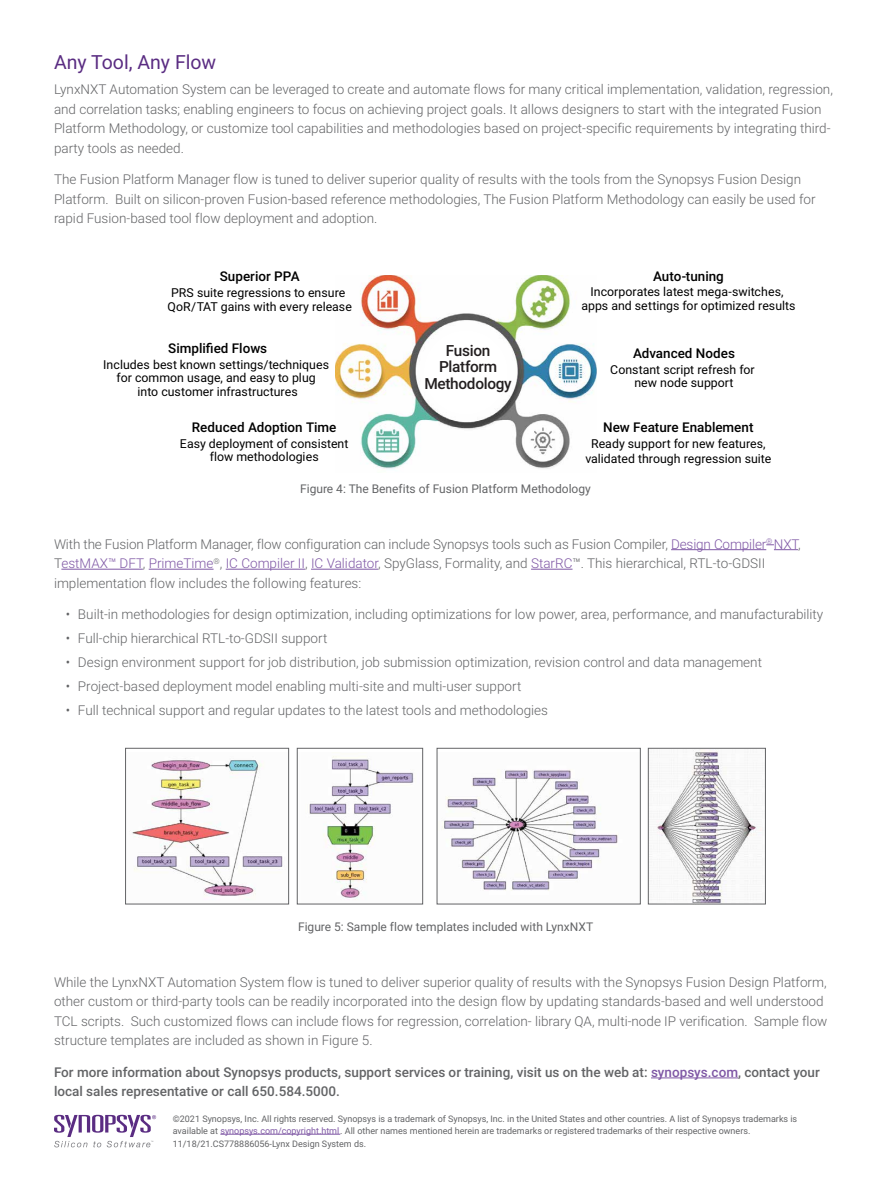
<style>
.page{position:relative;width:891px;height:1188px;background:#fff}
.page>*{position:absolute;margin:0;border:0;box-sizing:border-box;transform-origin:0 0}
.HEADING_1{font:19.5px "Roboto";color:#5a2c82}
.t1{font:500 15.45px/16.4px "Roboto";letter-spacing:-.02em;color:#231f20;text-align:center}
.BODY_COPY{font:300 13.5px/19.5px "Roboto";color:#636466}
.BODY_COPY-2{font:500 13.5px/19.5px "Roboto";color:#636466}
.t2{font:500 13.5px "Roboto";color:#000}
.t3{font:12.3px/13.5px "Roboto";color:#000;text-align:center}
.FIGURE_CAPTION{font:12px "Roboto";color:#636466}
.t4{font:9px/12px "Roboto";color:#636466}
.s1{color:#7f58a5}
</style>
<div class="page">
<svg style="left:54px;top:1115px;width:102px;height:32px"></svg>
<hr style="left:220px;top:1134px;width:120px;height:1px;background:#7f58a5">
<hr style="left:671px;top:549px;width:95px;height:1px;background:#7f58a5">
<svg style="left:766px;top:545px;width:32px;height:5px"></svg>
<hr style="left:61px;top:569px;width:82px;height:1px;background:#7f58a5">
<hr style="left:149px;top:569px;width:65px;height:1px;background:#7f58a5">
<hr style="left:226px;top:569px;width:79px;height:1px;background:#7f58a5">
<hr style="left:311px;top:569px;width:67px;height:1px;background:#7f58a5">
<hr style="left:531px;top:569px;width:42px;height:1px;background:#7f58a5">
<hr style="left:651px;top:1078px;width:87px;height:1px;background:#7f58a5">
<img style="left:335px;top:275px;width:262px;height:194px">
<div style="left:424px;top:330px;width:84px;height:85px;background:#fff;border-radius:50%"></div>
<img style="left:132px;top:760px;width:151px;height:140px">
<div style="left:125px;top:748px;width:164px;height:156px;border:1px solid #636466"></div>
<img style="left:442px;top:770px;width:176px;height:121px">
<div style="left:437px;top:748px;width:204px;height:156px;border:1px solid #636466"></div>
<img style="left:309px;top:756px;width:105px;height:144px">
<div style="left:297px;top:748px;width:126px;height:156px;border:1px solid #636466"></div>
<img style="left:651px;top:750px;width:112px;height:152px">
<div style="left:648px;top:748px;width:118px;height:156px;border:1px solid #636466"></div>
<p class="HEADING_1" style="left:54px;top:48px;width:164px">Any Tool, Any Flow</p>
<p class="BODY_COPY" style="left:54px;top:79px;width:780px">LynxNXT Automation System can be leveraged to create and automate flows for many critical implementation, validation, regression, and correlation tasks; enabling engineers to focus on achieving project goals. It allows designers to start with the integrated Fusion Platform Methodology, or customize tool capabilities and methodologies based on project-specific requirements by integrating third&shy;party tools as needed.</p>
<p class="BODY_COPY" style="left:54px;top:169px;width:763px">The Fusion Platform Manager flow is tuned to deliver superior quality of results with the tools from the Synopsys Fusion Design<br>Platform. Built on silicon-proven Fusion-based reference methodologies, The Fusion Platform Methodology can easily be used for rapid Fusion-based tool flow deployment and adoption.</p>
<p class="t2" style="left:653px;top:267px;width:72px">Auto-tuning</p>
<p class="t3" style="left:581px;top:285px;width:216px">Incorporates latest mega-switches, apps and settings for optimized results</p>
<p class="t2" style="left:633px;top:344px;width:103px">Advanced Nodes</p>
<p class="t3" style="left:610px;top:362px;width:146px">Constant script refresh for new node support</p>
<p class="t2" style="left:603px;top:417px;width:152px">New Feature Enablement</p>
<p class="t3" style="left:585px;top:436px;width:188px;line-height:14.5px">Ready support for new features, validated through regression suite</p>
<p class="FIGURE_CAPTION" style="left:300px;top:481px;width:292px">Figure 4: The Benefits of Fusion Platform Methodology</p>
<p class="t2" style="left:220px;top:267px;width:81px">Superior PPA</p>
<p class="t3" style="left:168px;top:286px;width:186px;text-align:left">PRS suite regressions to ensure<br>QoR/TAT gains with every release</p>
<p class="t2" style="left:168px;top:339px;width:100px">Simplified Flows</p>
<p class="t3" style="left:103px;top:357px;width:227px">Includes best known settings/techniques for common usage, and easy to plug<br>into customer infrastructures</p>
<p class="t2" style="left:192px;top:418px;width:146px">Reduced Adoption Time</p>
<p class="t3" style="left:180px;top:436px;width:170px">Easy deployment of consistent flow methodologies</p>
<p class="t1" style="left:424px;top:342px;width:89px">Fusion<br>Platform<br>Methodology</p>
<p class="BODY_COPY" style="left:54px;top:534px;width:748px">With the Fusion Platform Manager, flow configuration can include Synopsys tools such as Fusion Compiler, <span class="s1">Design Compiler</span><sup>®</sup> <span class="s1">NXT</span>,<br>T<span class="s1">estMAX™ DFT</span>, <span class="s1">PrimeTime</span><sup>®</sup>, <span class="s1">IC Compiler II</span>, <span class="s1">IC Validator</span>, SpyGlass, Formality, and <span class="s1">StarRC</span>™. This hierarchical, RTL-to-GDSII implementation flow includes the following features:</p>
<p class="BODY_COPY" style="left:66px;top:604px;width:759px">• Built-in methodologies for design optimization, including optimizations for low power, area, performance, and manufacturability</p>
<p class="BODY_COPY" style="left:66px;top:628px;width:263px">• Full-chip hierarchical RTL-to-GDSII support</p>
<p class="BODY_COPY" style="left:66px;top:652px;width:698px">• Design environment support for job distribution, job submission optimization, revision control and data management</p>
<p class="BODY_COPY" style="left:66px;top:676px;width:457px">• Project-based deployment model enabling multi-site and multi-user support</p>
<p class="BODY_COPY" style="left:66px;top:700px;width:484px">• Full technical support and regular updates to the latest tools and methodologies</p>
<p class="FIGURE_CAPTION" style="left:298px;top:919px;width:297px">Figure 5: Sample flow templates included with LynxNXT</p>
<p class="BODY_COPY" style="left:54px;top:972px;width:775px">While the LynxNXT Automation System flow is tuned to deliver superior quality of results with the Synopsys Fusion Design Platform, other custom or third-party tools can be readily incorporated into the design flow by updating standards-based and well understood TCL scripts. Such customized flows can include flows for regression, correlation- library QA, multi-node IP verification. Sample flow structure templates are included as shown in Figure 5.</p>
<p class="BODY_COPY-2" style="left:54px;top:1062px;width:767px">For more information about Synopsys products, support services or training, visit us on the web at: <span class="s1">synopsys.com</span>, contact your local sales representative or call 650.584.5000.</p>
<p class="t4" style="left:173px;top:1112px;width:626px">©2021 Synopsys, Inc. All rights reserved. Synopsys is a trademark of Synopsys, Inc. in the United States and other countries. A list of Synopsys trademarks is available at <span class="s1">synopsys.com/copyright.html</span> . All other names mentioned herein are trademarks or registered trademarks of their respective owners.</p>
<p class="t4" style="left:173px;top:1137px;width:195px">11/18/21.CS778886056-Lynx Design System ds.</p>
</div>
